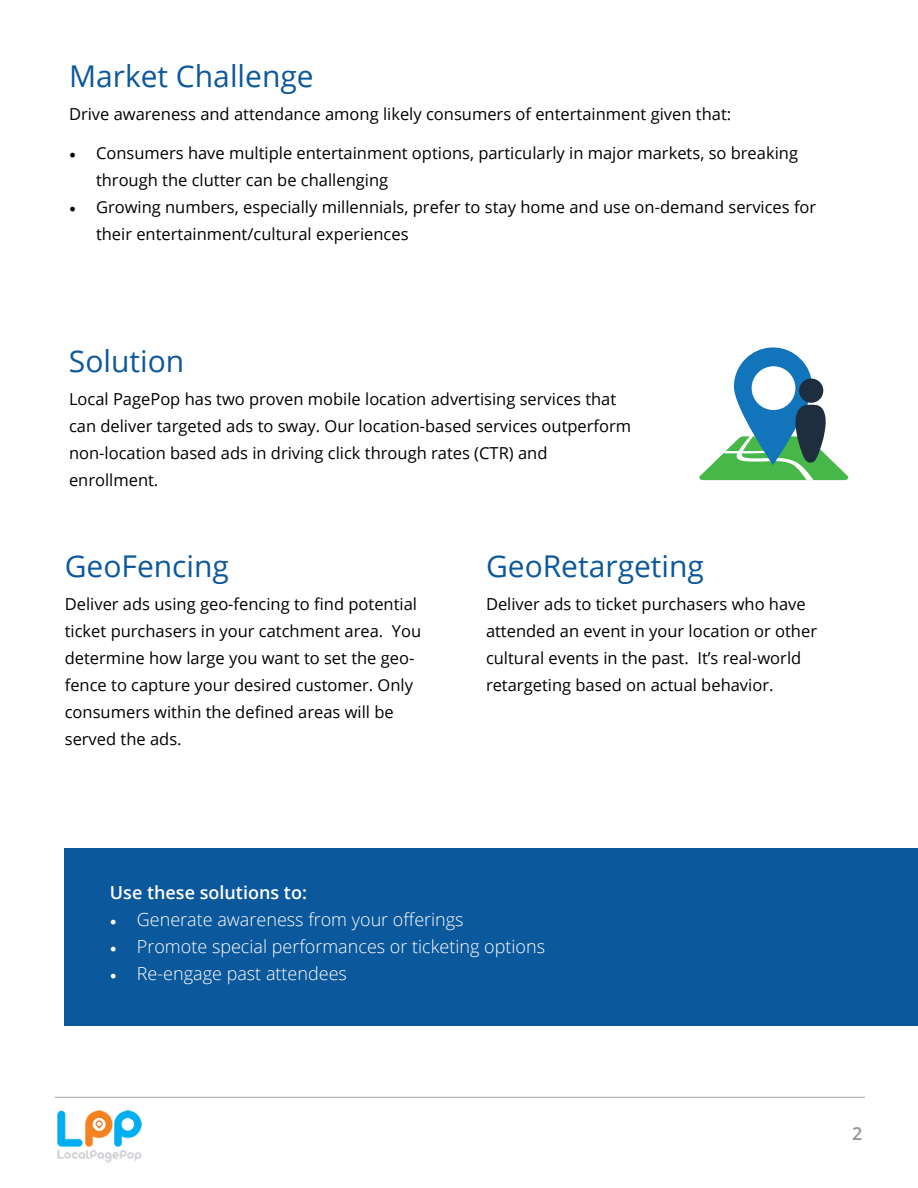
<style>
.page{position:relative;width:918px;height:1188px;background:#fff}
.page>*{position:absolute;margin:0;border:0;box-sizing:border-box;transform-origin:0 0}
.t1{font:30px "Open Sans";color:#0c589c}
.t2{font:300 18px "Open Sans";color:#fff}
.t3{font:600 18px "Open Sans";color:#fff}
.t4{font:600 18px "Open Sans";color:#949596}
.t5{font:16.5px/27px "Open Sans";color:#000}
.t6{font:16.5px/27px "Open Sans";color:#000101}
.s1{font-family:"Minion Pro";font-size:18px}
.s2{font-family:"Minion Pro";font-weight:400}
</style>
<div class="page">
<hr style="left:55px;top:1097px;width:810px;height:1px;background:#a4a3a3">
<svg style="left:699px;top:347px;width:150px;height:133px"></svg>
<div style="left:65px;top:848px;width:853px;height:178px;background:#0c589c"></div>
<img style="left:57px;top:1110px;width:85px;height:53px">
<h1 class="t1" style="left:69px;top:55px;width:246px">Market Challenge</h1>
<p class="t5" style="left:69px;top:100px;width:664px">Drive awareness and attendance among likely consumers of entertainment given that:</p>
<p class="t5" style="left:96px;top:139px;width:704px;text-indent:-27px"><span class="s1">•</span> Consumers have multiple entertainment options, particularly in major markets, so breaking through the clutter can be challenging</p>
<p class="t5" style="left:96px;top:193px;width:722px;text-indent:-27px"><span class="s1">•</span> Growing numbers, especially millennials, prefer to stay home and use on-demand services for their entertainment/cultural experiences</p>
<h1 class="t1" style="left:69px;top:341px;width:117px">Solution</h1>
<p class="t5" style="left:69px;top:385px;width:564px">Local PagePop has two proven mobile location advertising services that can deliver targeted ads to sway. Our location-based services outperform non-location based ads in driving click through rates (CTR) and enrollment.</p>
<h1 class="t1" style="left:65px;top:546px;width:166px">GeoFencing</h1>
<p class="t6" style="left:65px;top:590px;width:358px">Deliver ads using geo-fencing to find potential ticket purchasers in your catchment area. You determine how large you want to set the geo&shy;fence to capture your desired customer. Only consumers within the defined areas will be served the ads.</p>
<h1 class="t1" style="left:486px;top:546px;width:219px">GeoRetargeting</h1>
<p class="t6" style="left:486px;top:590px;width:333px">Deliver ads to ticket purchasers who have attended an event in your location or other cultural events in the past. It’s real-world retargeting based on actual behavior.</p>
<p class="t3" style="left:110px;top:880px;width:199px">Use these solutions to:</p>
<p class="t2" style="left:110px;top:907px;width:355px"><span class="s2">•</span> Generate awareness from your offerings</p>
<p class="t2" style="left:110px;top:934px;width:437px"><span class="s2">•</span> Promote special performances or ticketing options</p>
<p class="t2" style="left:110px;top:961px;width:239px"><span class="s2">•</span> Re-engage past attendees</p>
<p class="t4" style="left:852px;top:1121px;width:12px">2</p>
</div>
